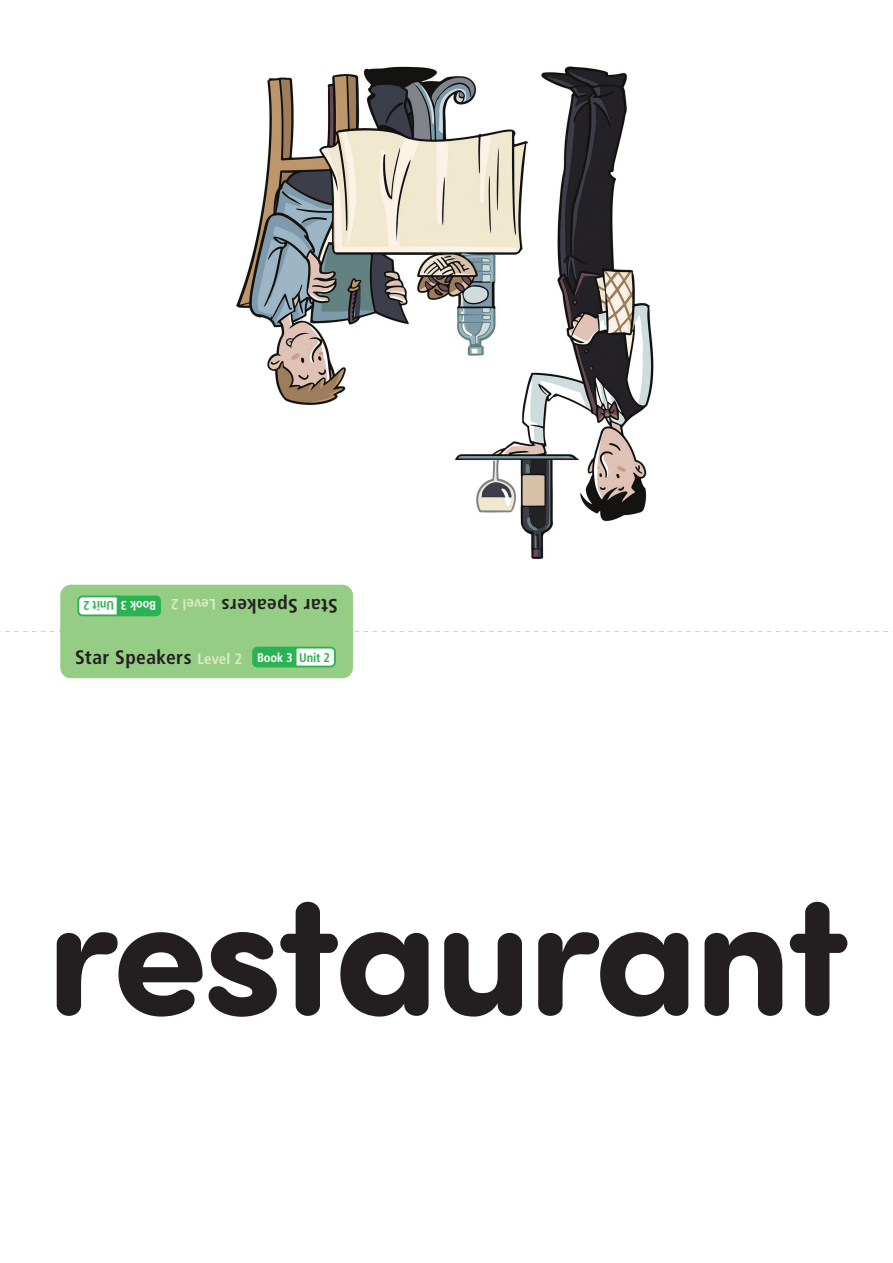
<style>
.page{position:relative;width:893px;height:1263px;background:#fff}
.page>*{position:absolute;margin:0;border:0;box-sizing:border-box;transform-origin:0 0}
.t1{font:700 174px "Sofia Pro Soft CPS";letter-spacing:-.025em;color:#231f20}
.t2{font:700 condensed 19.5px "Frutiger";letter-spacing:.02em;color:#231f20}
.t3{font:700 condensed 15px "Frutiger";letter-spacing:.005em;color:#dbebc4}
.t4{font:700 condensed 12.6px "Frutiger";letter-spacing:-.01em;color:#fff}
.t5{font:700 condensed 12.6px "Frutiger";letter-spacing:-.01em;color:#2ab352}
.s1{font-size:15px;color:#dbebc4}
</style>
<div class="page">
<img style="left:173px;top:66px;width:481px;height:519px">
<svg style="left:0;top:585px;width:893px;height:93px"></svg>
<p class="t5" style="left:114px;top:613px;width:32px;rotate:-180deg">Unit 2</p>
<p class="t4" style="left:156px;top:613px;width:37px;rotate:-180deg">Book 3</p>
<p class="t3" style="left:216px;top:613px;width:46px;rotate:-180deg">Level 2</p>
<p class="t2" style="left:338px;top:617px;width:118px;rotate:-180deg">Star Speakers</p>
<p class="t2" style="left:75px;top:646px;width:168px">Star Speakers <span class="s1">Level 2</span></p>
<p class="t4" style="left:257px;top:650px;width:37px">Book 3</p>
<p class="t5" style="left:299px;top:650px;width:32px">Unit 2</p>
<p class="t1" style="left:46px;top:827px;width:804px">restaurant</p>
</div>
